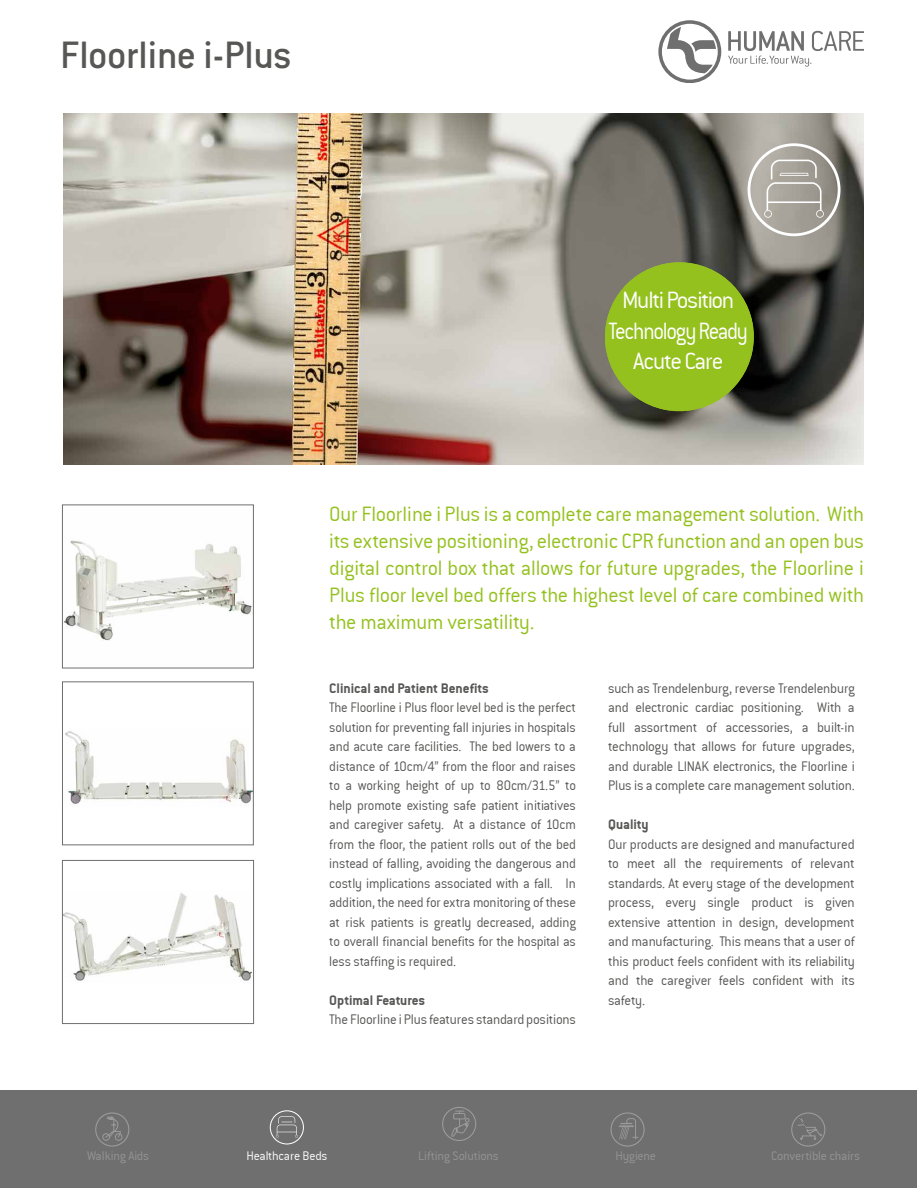
<style>
.page{position:relative;width:918px;height:1188px;background:#fff}
.page>*{position:absolute;margin:0;border:0;box-sizing:border-box;transform-origin:0 0}
.t1{font:42px "Conduit ITC Medium";color:#575756}
.t2{font:25.5px/30.6px "Conduit ITCTT Light";letter-spacing:-.055em;color:#fff;text-align:center}
.t3{font:22.5px/27px "Conduit ITCTT Light";letter-spacing:-.01em;color:#95c11f;text-align:justify}
.t4{font:15px/19.5px "Conduit ITCTT Light";letter-spacing:-.015em;color:#575756;text-align:justify}
.t5{font:15px/19.5px "Conduit ITCTT Light";letter-spacing:-.015em;color:#575756;text-align:justify;scale:.96 1}
.t6{font:15px "Conduit ITCTT Bold";color:#575756}
.t7{font:13.5px "Conduit ITCTT Light";letter-spacing:-.015em;color:#949494}
.t8{font:13.5px "Conduit ITCTT Light";letter-spacing:-.015em;color:#fefefe}
</style>
<div class="page">
<img style="left:64px;top:114px;width:800px;height:350px">
<svg style="left:658px;top:20px;width:63px;height:63px"></svg>
<svg style="left:728px;top:31px;width:136px;height:36px"></svg>
<svg style="left:748px;top:143px;width:92px;height:93px;background:#afaca4"></svg>
<img style="left:64px;top:540px;width:188px;height:100px">
<div style="left:62px;top:505px;width:192px;height:163px;border:1px solid #706f6f"></div>
<img style="left:65px;top:731px;width:187px;height:73px">
<div style="left:62px;top:682px;width:192px;height:163px;border:1px solid #706f6f"></div>
<img style="left:64px;top:893px;width:188px;height:88px">
<div style="left:62px;top:860px;width:192px;height:164px;border:1px solid #706f6f"></div>
<div style="left:0;top:1090px;width:917px;height:98px;background:#706f6f"></div>
<div style="left:95px;top:1112px;width:34px;height:35px;border:1px solid #9c9b9b;border-radius:50%"></div>
<svg style="left:102px;top:1117px;width:21px;height:24px"></svg>
<div style="left:791px;top:1112px;width:34px;height:35px;border:1px solid #9c9b9b;border-radius:50%"></div>
<svg style="left:797px;top:1117px;width:26px;height:23px"></svg>
<svg style="left:611px;top:1112px;width:34px;height:35px"></svg>
<svg style="left:270px;top:1110px;width:34px;height:34px"></svg>
<div style="left:442px;top:1107px;width:34px;height:34px;border:1px solid #9c9b9b;border-radius:50%"></div>
<svg style="left:451px;top:1110px;width:19px;height:28px"></svg>
<svg style="left:597px;top:254px;width:165px;height:163px;background:#7f9b2f"></svg>
<h1 class="t1" style="left:60px;top:30px;width:233px">Floorline i-Plus</h1>
<h2 class="t2" style="left:609px;top:284px;width:141px">Multi Position<br>Technology Ready<br>Acute Care</h2>
<p class="t3" style="left:329px;top:500px;width:536px">Our Floorline i Plus is a complete care management solution. With its extensive positioning, electronic CPR function and an open bus digital control box that allows for future upgrades, the Floorline i Plus floor level bed offers the highest level of care combined with the maximum versatility.</p>
<p class="t6" style="left:329px;top:679px;width:161px">Clinical and Patient Benefits</p>
<p class="t5" style="left:329px;top:697px;width:258px">The Floorline i Plus floor level bed is the perfect solution for preventing fall injuries in hospitals and acute care facilities. The bed lowers to a distance of 10cm/4” from the floor and raises to a working height of up to 80cm/31.5” to help promote existing safe patient initiatives and caregiver safety. At a distance of 10cm from the floor, the patient rolls out of the bed instead of falling, avoiding the dangerous and costly implications associated with a fall. In addition, the need for extra monitoring of these at risk patients is greatly decreased, adding to overall financial benefits for the hospital as less staffing is required.</p>
<p class="t6" style="left:329px;top:991px;width:98px">Optimal Features</p>
<p class="t4" style="left:329px;top:1009px;width:248px">The Floorline i Plus features standard positions</p>
<p class="t4" style="left:608px;top:678px;width:248px">such as Trendelenburg, reverse Trendelenburg and electronic cardiac positioning. With a full assortment of accessories, a built-in technology that allows for future upgrades, and durable LINAK electronics, the Floorline i Plus is a complete care management solution.</p>
<p class="t6" style="left:608px;top:815px;width:42px">Quality</p>
<p class="t4" style="left:608px;top:834px;width:248px">Our products are designed and manufactured to meet all the requirements of relevant standards. At every stage of the development process, every single product is given extensive attention in design, development and manufacturing. This means that a user of this product feels confident with its reliability and the caregiver feels confident with its safety.</p>
<p class="t7" style="left:87px;top:1148px;width:63px">Walking Aids</p>
<p class="t8" style="left:247px;top:1148px;width:82px">Healthcare Beds</p>
<p class="t7" style="left:418px;top:1148px;width:82px">Lifting Solutions</p>
<p class="t7" style="left:615px;top:1148px;width:42px">Hygiene</p>
<p class="t7" style="left:771px;top:1148px;width:91px">Convertible chairs</p>
</div>
